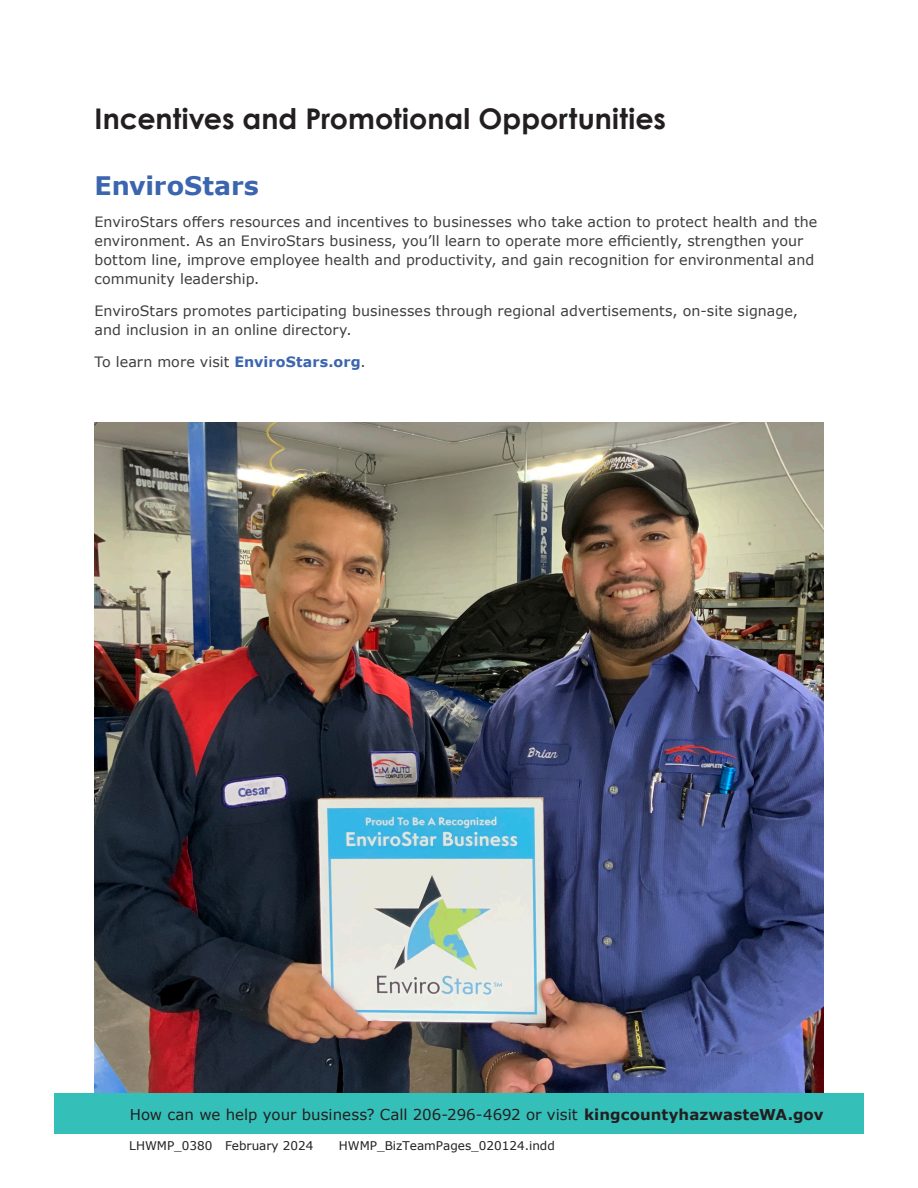
<style>
.page{position:relative;width:918px;height:1188px;background:#fff}
.page>*{position:absolute;margin:0;border:0;box-sizing:border-box;transform-origin:0 0}
.Heading3{font:700 28.5px "Century Gothic";letter-spacing:.005em;color:#231f20}
.Heading1{font:700 25.5px "Verdana";letter-spacing:-.005em;color:#3b65af}
.Body_copy{font:15px "Verdana";color:#231f20}
.Body_copy-2{font:14.25px/18.8px "Verdana";letter-spacing:.005em;color:#3e3e3f}
.t1{font:12px "Verdana";color:#231f20}
.s1{font-weight:700;color:#3b65af}
.s2{font-weight:700}
</style>
<div class="page">
<img style="left:94px;top:423px;width:730px;height:671px">
<div style="left:54px;top:1094px;width:810px;height:40px;background:#35bfb9"></div>
<p class="Heading3" style="left:94px;top:97px;width:573px">Incentives and Promotional Opportunities</p>
<p class="Heading1" style="left:94px;top:168px;width:166px">EnviroStars</p>
<p class="Body_copy-2" style="left:94px;top:213px;width:724px">EnviroStars offers resources and incentives to businesses who take action to protect health and the environment. As an EnviroStars business, you’ll learn to operate more efficiently, strengthen your bottom line, improve employee health and productivity, and gain recognition for environmental and community leadership.</p>
<p class="Body_copy-2" style="left:94px;top:301px;width:705px">EnviroStars promotes participating businesses through regional advertisements, on-site signage, and inclusion in an online directory.</p>
<p class="Body_copy-2" style="left:94px;top:352px;width:273px">To learn more visit <span class="s1">EnviroStars.org</span>.</p>
<p class="Body_copy" style="left:130px;top:1104px;width:695px">How can we help your business? Call 206-296-4692 or visit <span class="s2">kingcountyhazwasteWA.gov</span></p>
<p class="t1" style="left:129px;top:1137px;width:186px">LHWMP_0380 February 2024</p>
<p class="t1" style="left:339px;top:1137px;width:218px">HWMP_BizTeamPages_020124.indd</p>
</div>
